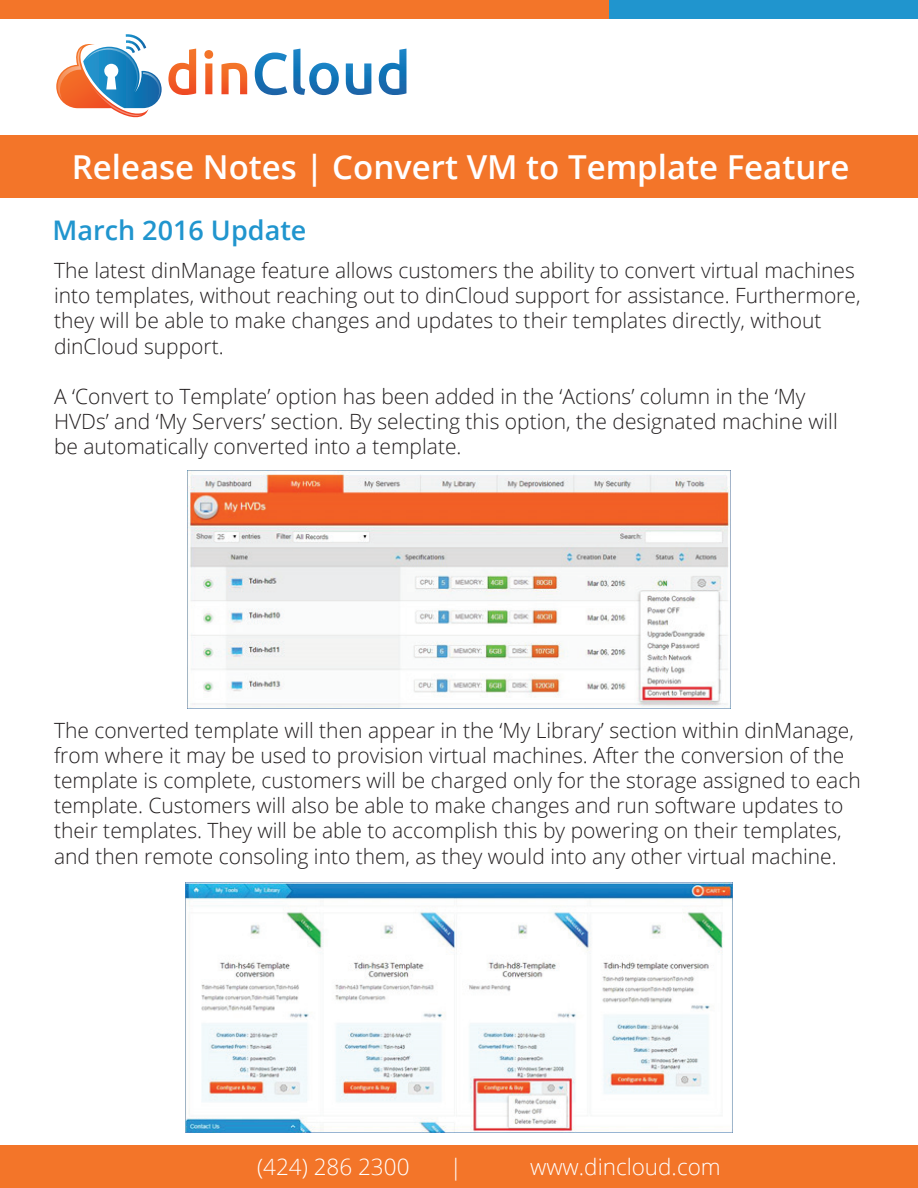
<style>
.page{position:relative;width:918px;height:1188px;background:#fff}
.page>*{position:absolute;margin:0;border:0;box-sizing:border-box;transform-origin:0 0}
.t1{font:600 33px "Open Sans";color:#fff}
.t2{font:600 27px "Open Sans";color:#2095ce}
.t3{font:300 22.5px "Open Sans";color:#fff}
.t4{font:300 21px/25.2px "Open Sans";color:#231f20}
</style>
<div class="page">
<div style="left:0;top:0;width:609px;height:18px;background:#f37529"></div>
<div style="left:609px;top:0;width:309px;height:18px;background:#2095ce"></div>
<div style="left:0;top:1145px;width:918px;height:43px;background:#f37529"></div>
<svg style="left:56px;top:34px;width:106px;height:84px"></svg>
<svg style="left:168px;top:49px;width:28px;height:46px"></svg>
<svg style="left:204px;top:50px;width:9px;height:44px"></svg>
<svg style="left:221px;top:63px;width:26px;height:31px"></svg>
<svg style="left:255px;top:53px;width:32px;height:42px"></svg>
<svg style="left:293px;top:49px;width:46px;height:46px"></svg>
<svg style="left:346px;top:63px;width:25px;height:32px"></svg>
<svg style="left:379px;top:49px;width:27px;height:46px"></svg>
<div style="left:0;top:135px;width:918px;height:62px;background:#f37529"></div>
<img style="left:187px;top:471px;width:544px;height:237px">
<img style="left:186px;top:882px;width:546px;height:251px">
<h1 class="t1" style="left:72px;top:145px;width:779px">Release Notes | Convert VM to Template Feature</h1>
<p class="t2" style="left:53px;top:211px;width:255px">March 2016 Update</p>
<p class="t4" style="left:54px;top:257px;width:808px">The latest dinManage feature allows customers the ability to convert virtual machines into templates, without reaching out to dinCloud support for assistance. Furthermore, they will be able to make changes and updates to their templates directly, without dinCloud support.</p>
<p class="t4" style="left:54px;top:383px;width:785px">A ‘Convert to Template’ option has been added in the ‘Actions’ column in the ‘My<br>HVDs’ and ‘My Servers’ section. By selecting this option, the designated machine will be automatically converted into a template.</p>
<p class="t4" style="left:54px;top:717px;width:808px">The converted template will then appear in the ‘My Library’ section within dinManage, from where it may be used to provision virtual machines. After the conversion of the template is complete, customers will be charged only for the storage assigned to each template. Customers will also be able to make changes and run software updates to their templates. They will be able to accomplish this by powering on their templates, and then remote consoling into them, as they would into any other virtual machine.</p>
<p class="t3" style="left:257px;top:1151px;width:154px">(424) 286 2300</p>
<p class="t3" style="left:450px;top:1151px;width:14px">|</p>
<p class="t3" style="left:530px;top:1151px;width:192px">www.dincloud.com</p>
</div>
